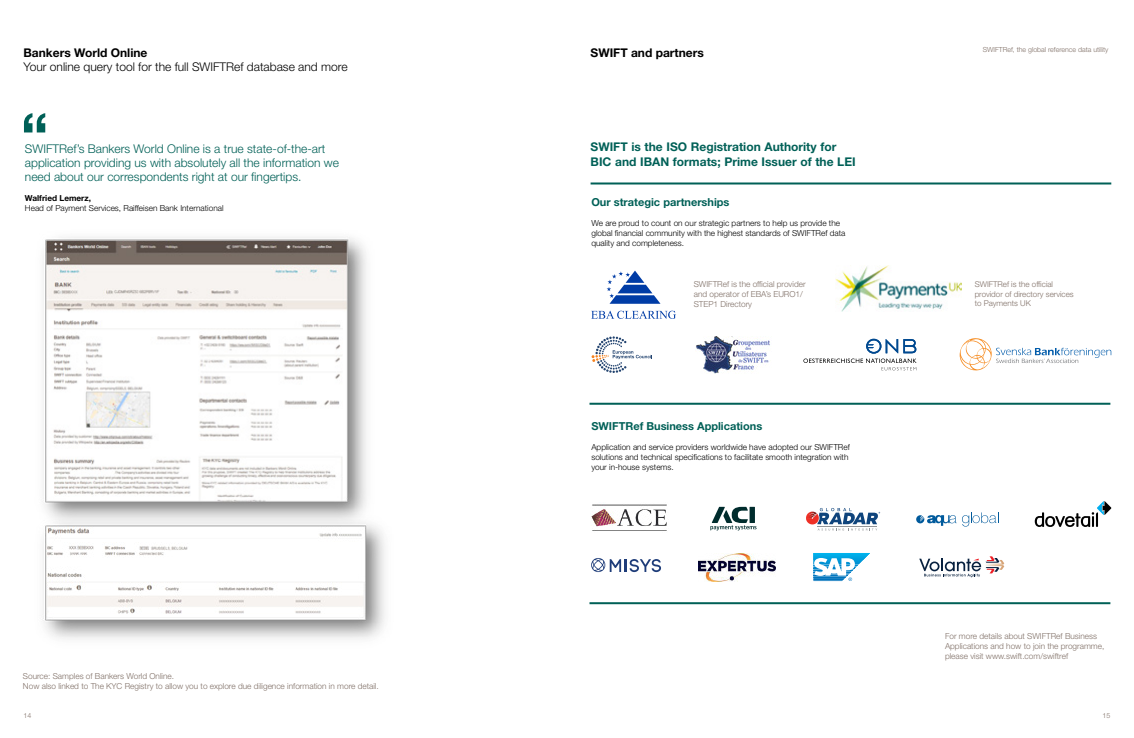
<style>
.page{position:relative;width:1134px;height:738px;background:#fff}
.page>*{position:absolute;margin:0;border:0;box-sizing:border-box;transform-origin:0 0}
.t1{font:300 12px/14.4px "Helvetica Neue LT Std";color:#006057}
.t2{font:700 12px/14.4px "Helvetica Neue LT";color:#006057}
.t3{font:300 12px "Helvetica Neue LT Std";color:#000}
.t4{font:700 12px "Helvetica Neue LT Std";color:#000}
.t5{font:700 11px "Helvetica Neue LT Std";color:#006057}
.t6{font:300 8.2px/9.9px "Helvetica Neue LT Std";color:#000}
.t7{font:300 8.2px/9.9px "Helvetica Neue LT Std";color:#807067}
.t8{font:700 8.2px "Helvetica Neue LT Std";color:#000}
.t9{font:300 8px/9.6px "Helvetica Neue LT Std";color:#807067}
.t10{font:300 7px "Helvetica Neue LT Std";color:#807067}
</style>
<div class="page">
<svg style="left:24px;top:113px;width:21px;height:19px"></svg>
<svg style="left:607px;top:270px;width:53px;height:33px"></svg>
<svg style="left:591px;top:310px;width:85px;height:8px"></svg>
<svg style="left:591px;top:336px;width:61px;height:37px"></svg>
<img style="left:696px;top:336px;width:74px;height:37px">
<svg style="left:803px;top:338px;width:114px;height:32px"></svg>
<svg style="left:960px;top:338px;width:151px;height:32px"></svg>
<img style="left:836px;top:265px;width:125px;height:46px">
<svg style="left:710px;top:506px;width:46px;height:24px"></svg>
<svg style="left:962px;top:512px;width:37px;height:14px"></svg>
<svg style="left:916px;top:515px;width:40px;height:10px"></svg>
<svg style="left:1035px;top:501px;width:76px;height:25px"></svg>
<svg style="left:591px;top:558px;width:70px;height:13px"></svg>
<svg style="left:813px;top:553px;width:57px;height:27px"></svg>
<img style="left:999px;top:560px;width:5px;height:9px">
<svg style="left:919px;top:556px;width:80px;height:20px"></svg>
<img style="left:591px;top:504px;width:76px;height:27px">
<svg style="left:806px;top:508px;width:74px;height:22px"></svg>
<img style="left:698px;top:553px;width:78px;height:27px">
<hr style="left:591px;top:182px;width:520px;height:2px;background:#006057">
<hr style="left:589px;top:402px;width:521px;height:2px;background:#006057">
<hr style="left:589px;top:601px;width:521px;height:2px;background:#006057">
<img style="left:43px;top:237px;width:324px;height:272px">
<img style="left:42px;top:509px;width:343px;height:130px">
<h1 class="t4" style="left:24px;top:45px;width:125px">Bankers World Online</h1>
<h1 class="t3" style="left:24px;top:60px;width:326px">Your online query tool for the full SWIFTRef database and more</h1>
<h1 class="t1" style="left:25px;top:141px;width:316px">SWIFTRef’s Bankers World Online is a true state-of-the-art application providing us with absolutely all the information we need about our correspondents right at our fingertips.</h1>
<p class="t8" style="left:25px;top:193px;width:68px">Walfried Lemerz,</p>
<p class="t6" style="left:25px;top:203px;width:200px">Head of Payment Services, Raiffeisen Bank International</p>
<p class="t7" style="left:23px;top:671px;width:357px">Source: Samples of Bankers World Online.<br>Now also linked to The KYC Registry to allow you to explore due diligence information in more detail.</p>
<h1 class="t4" style="left:591px;top:45px;width:115px">SWIFT and partners</h1>
<h1 class="t2" style="left:591px;top:139px;width:267px">SWIFT is the ISO Registration Authority for<br>BIC and IBAN formats; Prime Issuer of the LEI</h1>
<h2 class="t5" style="left:591px;top:195px;width:140px">Our strategic partnerships</h2>
<p class="t6" style="left:591px;top:218px;width:256px">We are proud to count on our strategic partners to help us provide the global financial community with the highest standards of SWIFTRef data quality and completeness.</p>
<p class="t10" style="left:983px;top:45px;width:127px">SWIFTRef, the global reference data utility</p>
<p class="t7" style="left:694px;top:279px;width:113px">SWIFTRef is the official provider and operator of EBA’s EURO1/<br>STEP1 Directory</p>
<p class="t9" style="left:975px;top:279px;width:100px">SWIFTRef is the official providor of directory services to Payments UK</p>
<h2 class="t5" style="left:591px;top:419px;width:172px">SWIFTRef Business Applications</h2>
<p class="t6" style="left:591px;top:442px;width:260px">Application and service providers worldwide have adopted our SWIFTRef solutions and technical specifications to facilitate smooth integration with your in-house systems.</p>
<p class="t7" style="left:945px;top:630px;width:161px">For more details about SWIFTRef Business<br>Applications and how to join the programme, please visit www.swift.com/swiftref</p>
<p class="t10" style="left:24px;top:710px;width:9px">14</p>
<p class="t10" style="left:1102px;top:710px;width:9px">15</p>
</div>
